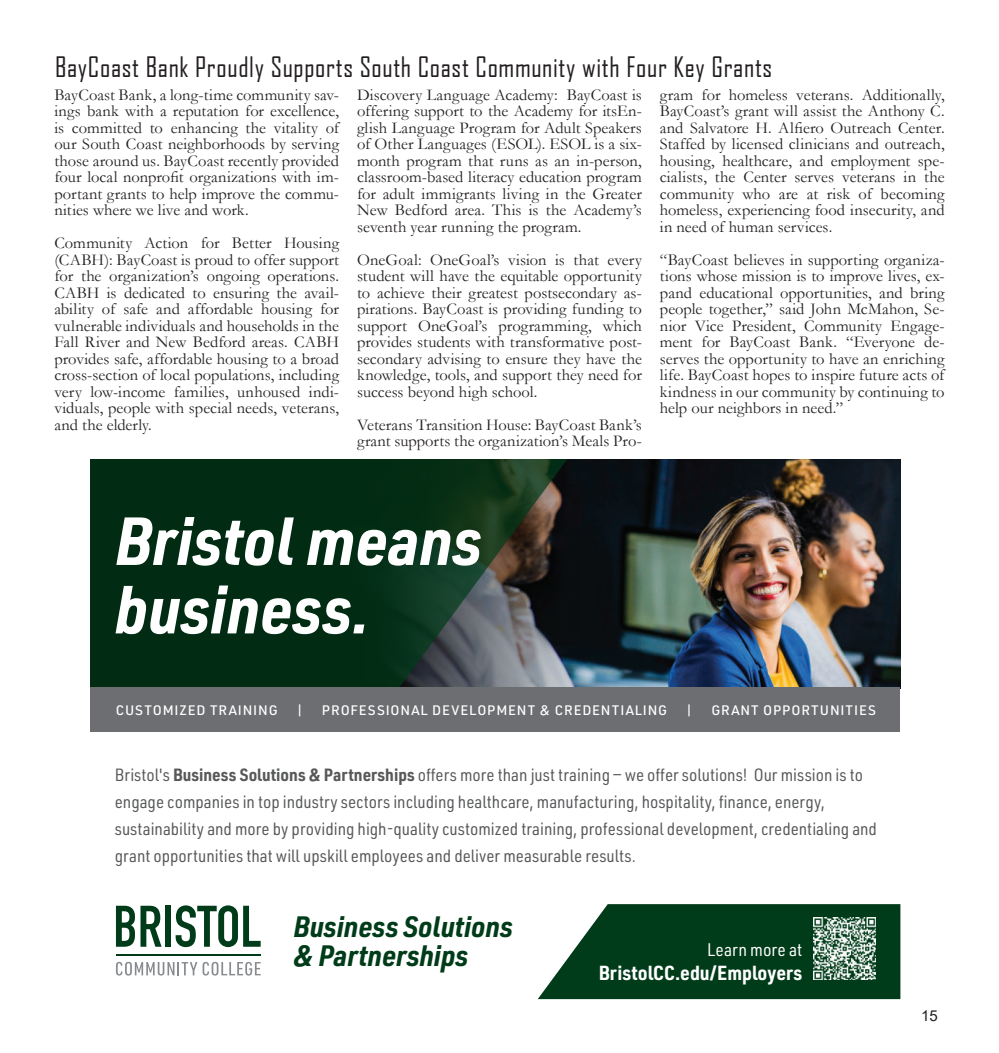
<style>
.page{position:relative;width:999px;height:1053px;background:#fff}
.page>*{position:absolute;margin:0;border:0;box-sizing:border-box;transform-origin:0 0}
.t1{font:italic 700 66.6px/68.4px "URWDIN Semi Cond";color:#fff}
.t2{font:italic 700 28.95px/29.2px "URWDIN Semi Cond";color:#003c19}
.t3{font:27px "Agency FB";letter-spacing:.025em;color:#231f20}
.t4{font:700 19.95px "URWDIN Semi Cond";color:#fff}
.t5{font:17.85px "URWDIN Semi Cond";letter-spacing:.005em;color:#fff}
.t6{font:17.4px/27px "URWDIN Semi Cond";color:#57585a}
.t7{font:16.5px/16.5px "Garamond";letter-spacing:.005em;color:#231f20;text-align:justify}
.t8{font:15px "Arial";color:#231f20}
.t9{font:500 13.5px "URWDIN";letter-spacing:.06em;color:#fff}
.s1{font-weight:700}
</style>
<div class="page">
<img style="left:569px;top:459px;width:331px;height:229px">
<svg style="left:90px;top:459px;width:479px;height:229px;background:#123420"></svg>
<div style="left:90px;top:688px;width:810px;height:44px;background:#6d6e71"></div>
<svg style="left:116px;top:962px;width:81px;height:14px"></svg>
<svg style="left:203px;top:962px;width:58px;height:14px"></svg>
<svg style="left:116px;top:906px;width:46px;height:41px"></svg>
<div style="left:165px;top:906px;width:6px;height:41px;background:#003c19"></div>
<svg style="left:176px;top:905px;width:85px;height:42px"></svg>
<hr style="left:116px;top:954px;width:145px;height:1px;background:#003c19">
<svg style="left:538px;top:904px;width:362px;height:95px;background:#1c5132"></svg>
<img style="left:813px;top:918px;width:62px;height:62px">
<h3 class="t3" style="left:55px;top:55px;width:719px">BayCoast Bank Proudly Supports South Coast Community with Four Key Grants</h3>
<p class="t7" style="left:54px;top:88px;width:286px">BayCoast Bank, a long-time community sav&shy;ings bank with a reputation for excellence, is committed to enhancing the vitality of our South Coast neighborhoods by serving those around us. BayCoast recently provided four local nonprofit organizations with im&shy;portant grants to help improve the commu&shy;nities where we live and work.</p>
<p class="t7" style="left:54px;top:237px;width:286px">Community Action for Better Housing (CABH): BayCoast is proud to offer support for the organization’s ongoing operations.<br>CABH is dedicated to ensuring the avail&shy;ability of safe and affordable housing for vulnerable individuals and households in the Fall River and New Bedford areas. CABH provides safe, affordable housing to a broad cross-section of local populations, including very low-income families, unhoused indi&shy;viduals, people with special needs, veterans, and the elderly.</p>
<p class="t7" style="left:357px;top:88px;width:286px">Discovery Language Academy: BayCoast is offering support to the Academy for itsEn&shy;glish Language Program for Adult Speakers of Other Languages (ESOL). ESOL is a six&shy;month program that runs as an in-person, classroom-based literacy education program for adult immigrants living in the Greater New Bedford area. This is the Academy’s seventh year running the program.</p>
<p class="t7" style="left:357px;top:253px;width:286px">OneGoal: OneGoal’s vision is that every student will have the equitable opportunity to achieve their greatest postsecondary as&shy;pirations. BayCoast is providing funding to support OneGoal’s programming, which provides students with transformative post&shy;secondary advising to ensure they have the knowledge, tools, and support they need for success beyond high school.</p>
<p class="t7" style="left:357px;top:418px;width:286px">Veterans Transition House: BayCoast Bank’s grant supports the organization’s Meals Pro-</p>
<p class="t7" style="left:660px;top:88px;width:286px">gram for homeless veterans. Additionally, BayCoast’s grant will assist the Anthony C. and Salvatore H. Alfiero Outreach Center.<br>Staffed by licensed clinicians and outreach, housing, healthcare, and employment spe&shy;cialists, the Center serves veterans in the community who are at risk of becoming homeless, experiencing food insecurity, and in need of human services.</p>
<p class="t7" style="left:660px;top:253px;width:286px">“BayCoast believes in supporting organiza&shy;tions whose mission is to improve lives, ex&shy;pand educational opportunities, and bring people together,” said John McMahon, Se&shy;nior Vice President, Community Engage&shy;ment for BayCoast Bank. “Everyone de&shy;serves the opportunity to have an enriching life. BayCoast hopes to inspire future acts of kindness in our community by continuing to help our neighbors in need.”</p>
<h1 class="t1" style="left:115px;top:514px;width:369px">Bristol means business.</h1>
<p class="t9" style="left:116px;top:704px;width:163px">CUSTOMIZED TRAINING</p>
<p class="t9" style="left:296px;top:704px;width:9px">|</p>
<p class="t9" style="left:322px;top:704px;width:347px">PROFESSIONAL DEVELOPMENT &amp; CREDENTIALING</p>
<p class="t9" style="left:686px;top:704px;width:9px">|</p>
<p class="t9" style="left:711px;top:704px;width:166px">GRANT OPPORTUNITIES</p>
<p class="t6" style="left:115px;top:763px;width:764px">Bristol's <span class="s1">Business Solutions &amp; Partnerships</span> offers more than just training — we offer solutions! Our mission is to engage companies in top industry sectors including healthcare, manufacturing, hospitality, finance, energy, sustainability and more by providing high-quality customized training, professional development, credentialing and grant opportunities that will upskill employees and deliver measurable results.</p>
<h2 class="t2" style="left:293px;top:915px;width:221px">Business Solutions &amp; Partnerships</h2>
<p class="t5" style="left:707px;top:943px;width:97px">Learn more at</p>
<p class="t4" style="left:599px;top:965px;width:205px">BristolCC.edu/Employers</p>
<p class="t8" style="left:921px;top:1010px;width:18px">15</p>
</div>
